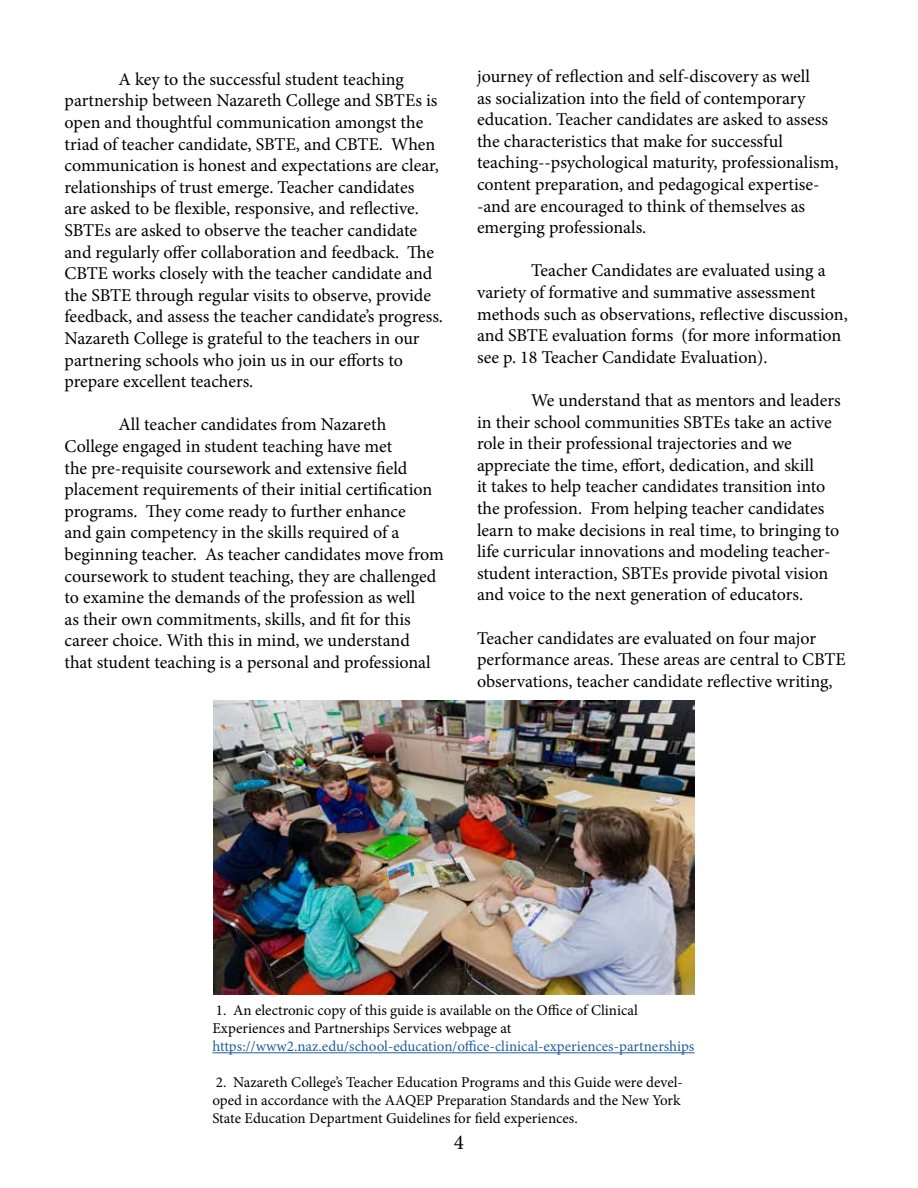
<style>
.page{position:relative;width:918px;height:1188px;background:#fff}
.page>*{position:absolute;margin:0;border:0;box-sizing:border-box;transform-origin:0 0}
.t1{font:21px "Minion Pro";color:#000}
.t2{font:18px/21.6px "Minion Pro";color:#000}
.t3{font:15px/18px "Minion Pro";color:#000}
.t4{font:15px "Minion Pro";color:#215e9e}
</style>
<div class="page">
<img style="left:214px;top:701px;width:481px;height:293px">
<hr style="left:212px;top:1052px;width:482px;height:1px;background:#215e9e">
<p class="t2" style="left:64px;top:68px;width:380px;text-indent:54px">A key to the successful student teaching partnership between Nazareth College and SBTEs is open and thoughtful communication amongst the triad of teacher candidate, SBTE, and CBTE. When communication is honest and expectations are clear, relationships of trust emerge. Teacher candidates<br>are asked to be flexible, responsive, and reflective.<br>SBTEs are asked to observe the teacher candidate and regularly offer collaboration and feedback. The CBTE works closely with the teacher candidate and the SBTE through regular visits to observe, provide feedback, and assess the teacher candidate’s progress.<br>Nazareth College is grateful to the teachers in our partnering schools who join us in our efforts to prepare excellent teachers.</p>
<p class="t2" style="left:64px;top:414px;width:381px;text-indent:54px">All teacher candidates from Nazareth College engaged in student teaching have met<br>the pre-requisite coursework and extensive field placement requirements of their initial certification programs. They come ready to further enhance<br>and gain competency in the skills required of a beginning teacher. As teacher candidates move from coursework to student teaching, they are challenged to examine the demands of the profession as well<br>as their own commitments, skills, and fit for this career choice. With this in mind, we understand<br>that student teaching is a personal and professional</p>
<p class="t2" style="left:477px;top:66px;width:363px">journey of reflection and self-discovery as well<br>as socialization into the field of contemporary education. Teacher candidates are asked to assess the characteristics that make for successful teaching--psychological maturity, professionalism, content preparation, and pedagogical expertise--and are encouraged to think of themselves as emerging professionals.</p>
<p class="t2" style="left:477px;top:260px;width:372px;text-indent:54px">Teacher Candidates are evaluated using a variety of formative and summative assessment methods such as observations, reflective discussion, and SBTE evaluation forms (for more information see p. 18 Teacher Candidate Evaluation).</p>
<p class="t2" style="left:477px;top:390px;width:365px;text-indent:54px">We understand that as mentors and leaders in their school communities SBTEs take an active role in their professional trajectories and we appreciate the time, effort, dedication, and skill<br>it takes to help teacher candidates transition into the profession. From helping teacher candidates learn to make decisions in real time, to bringing to life curricular innovations and modeling teacher&shy;student interaction, SBTEs provide pivotal vision and voice to the next generation of educators.</p>
<p class="t2" style="left:477px;top:627px;width:370px">Teacher candidates are evaluated on four major performance areas. These areas are central to CBTE observations, teacher candidate reflective writing,</p>
<p class="t3" style="left:212px;top:1002px;width:427px">1. An electronic copy of this guide is available on the Office of Clinical<br>Experiences and Partnerships Services webpage at</p>
<p class="t4" style="left:212px;top:1036px;width:484px">https://www2.naz.edu/school-education/office-clinical-experiences-partnerships</p>
<p class="t3" style="left:212px;top:1074px;width:472px">2. Nazareth College’s Teacher Education Programs and this Guide were devel&shy;oped in accordance with the AAQEP Preparation Standards and the New York<br>State Education Department Guidelines for field experiences.</p>
<p class="t1" style="left:454px;top:1128px;width:12px">4</p>
</div>
